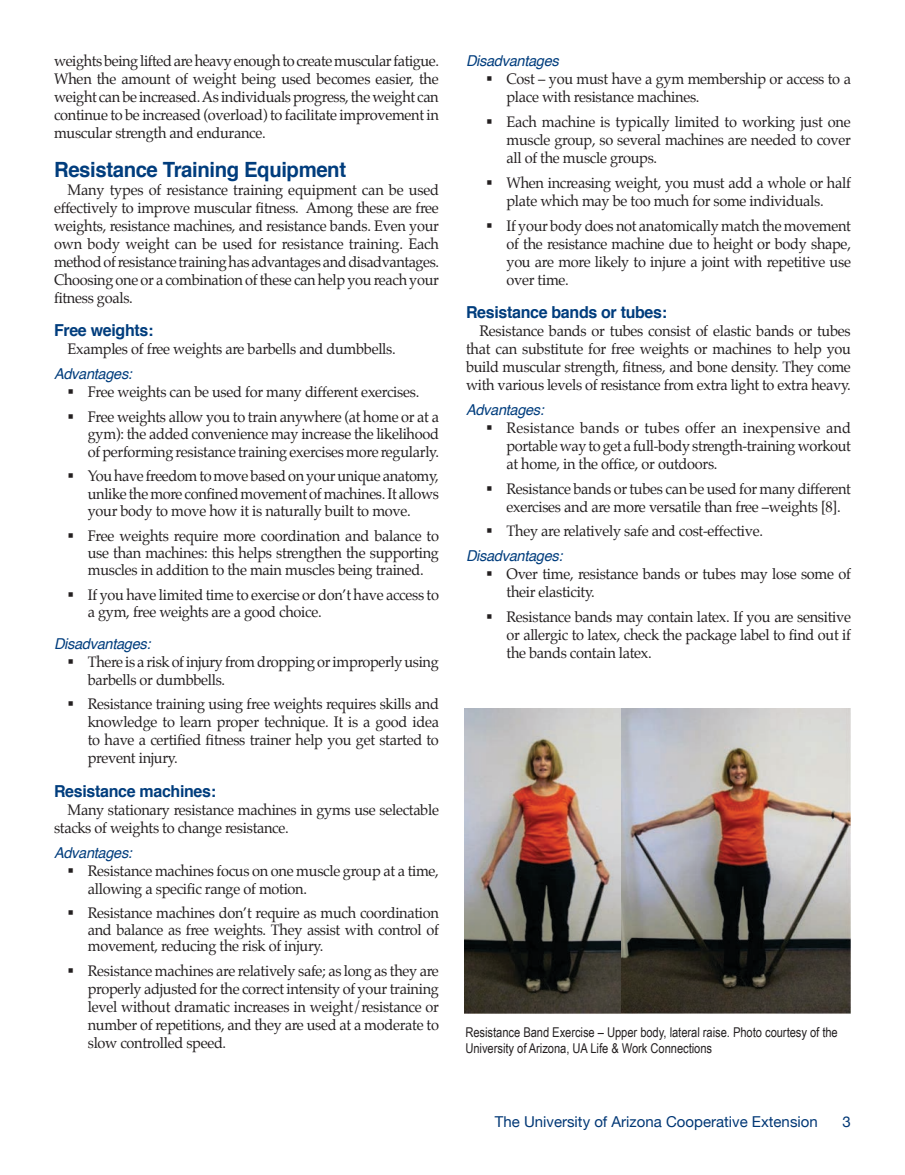
<style>
.page{position:relative;width:905px;height:1175px;background:#fff}
.page>*{position:absolute;margin:0;border:0;box-sizing:border-box;transform-origin:0 0}
.t1{font:700 21px "Helvetica";letter-spacing:-.02em;color:#013d7d}
.t2{font:700 16.5px "Helvetica";letter-spacing:-.02em;color:#013d7d}
.t3{font:15px/18px "Palatino";letter-spacing:-.02em;color:#231f20;text-align:justify}
.t4{font:italic 15px "Helvetica";letter-spacing:-.02em;color:#013d7d}
.t5{font:15px "Helvetica Neue";color:#013775}
.t6{font:13.5px/16.5px "Arial Narrow";color:#231f20}
</style>
<div class="page">
<img style="left:464px;top:708px;width:386px;height:305px">
<p class="t3" style="left:54px;top:52px;width:386px">weights being lifted are heavy enough to create muscular fatigue.<br>When the amount of weight being used becomes easier, the weight can be increased. As individuals progress, the weight can continue to be increased (overload) to facilitate improvement in muscular strength and endurance.</p>
<h1 class="t1" style="left:54px;top:153px;width:293px">Resistance Training Equipment</h1>
<p class="t3" style="left:54px;top:181px;width:386px;text-indent:14px">Many types of resistance training equipment can be used effectively to improve muscular fitness. Among these are free weights, resistance machines, and resistance bands. Even your own body weight can be used for resistance training. Each method of resistance training has advantages and disadvantages.<br>Choosing one or a combination of these can help you reach your fitness goals.</p>
<p class="t2" style="left:54px;top:317px;width:101px">Free weights:</p>
<p class="t3" style="left:68px;top:340px;width:330px">Examples of free weights are barbells and dumbbells.</p>
<p class="t4" style="left:54px;top:362px;width:79px">Advantages:</p>
<p class="t3" style="left:68px;top:383px;width:353px">▪ Free weights can be used for many different exercises.</p>
<p class="t3" style="left:88px;top:408px;width:353px;line-height:17.2px;text-indent:-20px">▪ Free weights allow you to train anywhere (at home or at a gym): the added convenience may increase the likelihood of performing resistance training exercises more regularly.</p>
<p class="t3" style="left:88px;top:467px;width:353px;line-height:17.2px;text-indent:-20px">▪ You have freedom to move based on your unique anatomy, unlike the more confined movement of machines. It allows your body to move how it is naturally built to move.</p>
<p class="t3" style="left:88px;top:527px;width:353px;line-height:17.2px;text-indent:-20px">▪ Free weights require more coordination and balance to use than machines: this helps strengthen the supporting muscles in addition to the main muscles being trained.</p>
<p class="t3" style="left:88px;top:586px;width:353px;line-height:17.2px;text-indent:-20px">▪ If you have limited time to exercise or don’t have access to a gym, free weights are a good choice.</p>
<p class="t4" style="left:54px;top:631px;width:98px">Disadvantages:</p>
<p class="t3" style="left:88px;top:652px;width:352px;text-indent:-20px">▪ There is a risk of injury from dropping or improperly using barbells or dumbbells.</p>
<p class="t3" style="left:88px;top:695px;width:353px;text-indent:-20px">▪ Resistance training using free weights requires skills and knowledge to learn proper technique. It is a good idea to have a certified fitness trainer help you get started to prevent injury.</p>
<p class="t2" style="left:54px;top:777px;width:164px">Resistance machines:</p>
<p class="t3" style="left:54px;top:800px;width:386px;text-indent:14px">Many stationary resistance machines in gyms use selectable stacks of weights to change resistance.</p>
<p class="t4" style="left:54px;top:840px;width:79px">Advantages:</p>
<p class="t3" style="left:88px;top:861px;width:352px;text-indent:-20px">▪ Resistance machines focus on one muscle group at a time, allowing a specific range of motion.</p>
<p class="t3" style="left:88px;top:904px;width:352px;line-height:16.5px;text-indent:-20px">▪ Resistance machines don’t require as much coordination and balance as free weights. They assist with control of movement, reducing the risk of injury.</p>
<p class="t3" style="left:88px;top:961px;width:353px;text-indent:-20px">▪ Resistance machines are relatively safe; as long as they are properly adjusted for the correct intensity of your training level without dramatic increases in weight/resistance or number of repetitions, and they are used at a moderate to slow controlled speed.</p>
<p class="t4" style="left:466px;top:49px;width:94px">Disadvantages</p>
<p class="t3" style="left:506px;top:70px;width:346px;text-indent:-20px">▪ Cost – you must have a gym membership or access to a place with resistance machines.</p>
<p class="t3" style="left:506px;top:113px;width:346px;text-indent:-20px">▪ Each machine is typically limited to working just one muscle group, so several machines are needed to cover all of the muscle groups.</p>
<p class="t3" style="left:486px;top:174px;width:366px;text-align:center">▪ When increasing weight, you must add a whole or half plate which may be too much for some individuals.</p>
<p class="t3" style="left:506px;top:216px;width:346px;text-indent:-20px">▪ If your body does not anatomically match the movement of the resistance machine due to height or body shape, you are more likely to injure a joint with repetitive use over time.</p>
<p class="t2" style="left:466px;top:299px;width:203px">Resistance bands or tubes:</p>
<p class="t3" style="left:466px;top:322px;width:386px;text-indent:14px">Resistance bands or tubes consist of elastic bands or tubes that can substitute for free weights or machines to help you build muscular strength, fitness, and bone density. They come with various levels of resistance from extra light to extra heavy.</p>
<p class="t4" style="left:466px;top:398px;width:79px">Advantages:</p>
<p class="t3" style="left:506px;top:418px;width:346px;text-indent:-20px">▪ Resistance bands or tubes offer an inexpensive and portable way to get a full-body strength-training workout at home, in the office, or outdoors.</p>
<p class="t3" style="left:506px;top:479px;width:346px;text-indent:-20px">▪ Resistance bands or tubes can be used for many different exercises and are more versatile than free –weights [8].</p>
<p class="t3" style="left:486px;top:522px;width:278px">▪ They are relatively safe and cost-effective.</p>
<p class="t4" style="left:466px;top:544px;width:98px">Disadvantages:</p>
<p class="t3" style="left:506px;top:565px;width:346px;text-indent:-20px">▪ Over time, resistance bands or tubes may lose some of their elasticity.</p>
<p class="t3" style="left:506px;top:607px;width:346px;text-indent:-20px">▪ Resistance bands may contain latex. If you are sensitive or allergic to latex, check the package label to find out if the bands contain latex.</p>
<p class="t6" style="left:465px;top:1023px;width:374px">Resistance Band Exercise – Upper body, lateral raise. Photo courtesy of the<br>University of Arizona, UA Life &amp; Work Connections</p>
<p class="t5" style="left:495px;top:1110px;width:324px">The University of Arizona Cooperative Extension</p>
<p class="t5" style="left:842px;top:1111px;width:10px">3</p>
</div>
